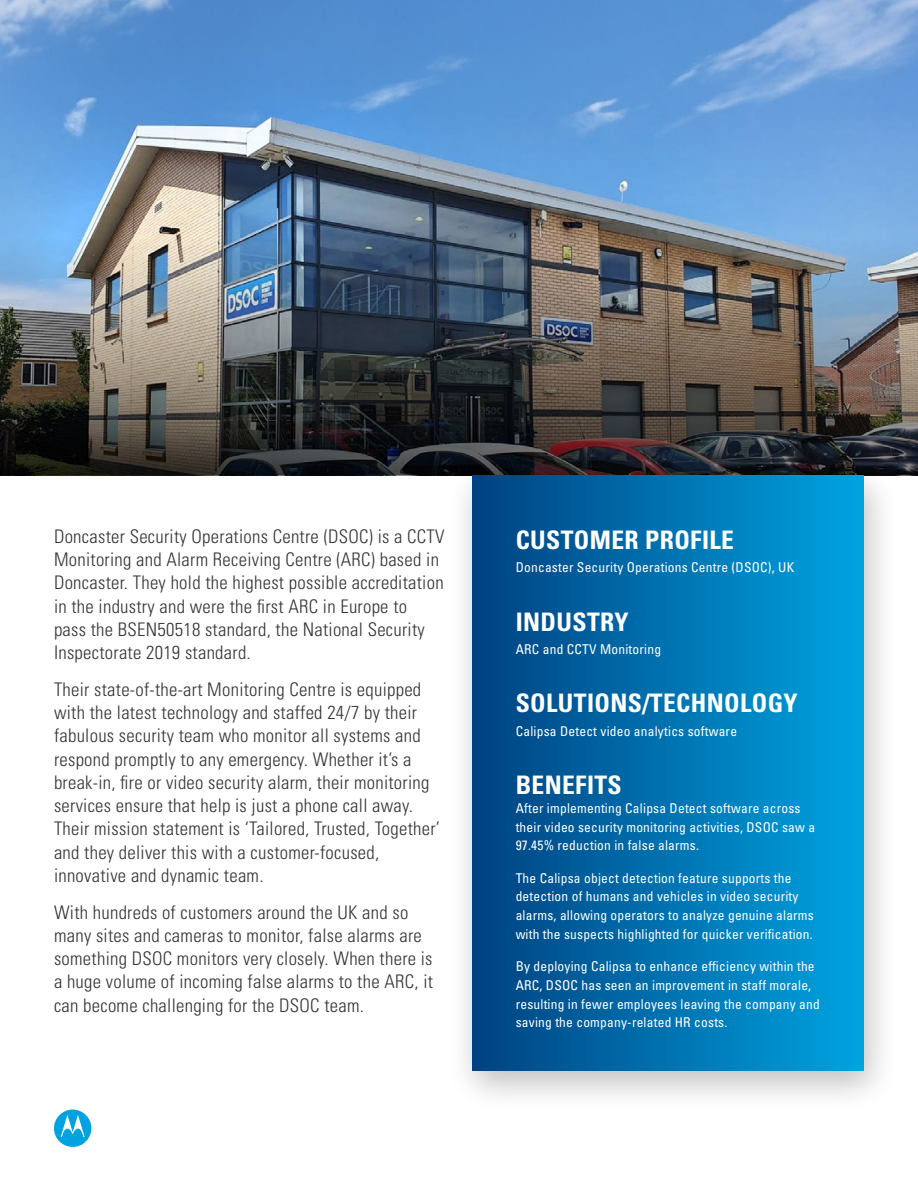
<style>
.page{position:relative;width:918px;height:1188px;background:#fff}
.page>*{position:absolute;margin:0;border:0;box-sizing:border-box;transform-origin:0 0}
.t1{font:700 condensed 25.5px "Univers LT Std";letter-spacing:.015em;color:#fff}
.t2{font:300 condensed 18.75px/23.2px "Univers LT Std";letter-spacing:.015em;color:#343434}
.t3{font:condensed 13.5px/18.8px "Univers LT Std";letter-spacing:.015em;color:#fff}
</style>
<div class="page">
<img style="left:0;top:0;width:918px;height:238px">
<img style="left:0;top:238px;width:918px;height:237px">
<div style="left:447px;top:458px;width:452px;height:656px;background:#000;opacity:.25"></div>
<div style="left:472px;top:475px;width:392px;height:596px;background:linear-gradient(to right,#004180,#00a3e0)"></div>
<svg style="left:54px;top:1110px;width:37px;height:37px"></svg>
<p class="t2" style="left:54px;top:525px;width:392px">Doncaster Security Operations Centre (DSOC) is a CCTV Monitoring and Alarm Receiving Centre (ARC) based in Doncaster. They hold the highest possible accreditation in the industry and were the first ARC in Europe to<br>pass the BSEN50518 standard, the National Security Inspectorate 2019 standard.</p>
<p class="t2" style="left:54px;top:678px;width:388px">Their state-of-the-art Monitoring Centre is equipped with the latest technology and staffed 24/7 by their fabulous security team who monitor all systems and respond promptly to any emergency. Whether it’s a break-in, fire or video security alarm, their monitoring services ensure that help is just a phone call away.<br>Their mission statement is ‘Tailored, Trusted, Together’ and they deliver this with a customer-focused, innovative and dynamic team.</p>
<p class="t2" style="left:54px;top:900px;width:381px">With hundreds of customers around the UK and so many sites and cameras to monitor, false alarms are something DSOC monitors very closely. When there is a huge volume of incoming false alarms to the ARC, it can become challenging for the DSOC team.</p>
<h1 class="t1" style="left:516px;top:524px;width:220px">CUSTOMER PROFILE</h1>
<p class="t3" style="left:516px;top:558px;width:280px">Doncaster Security Operations Centre (DSOC), UK</p>
<h1 class="t1" style="left:516px;top:606px;width:114px">INDUSTRY</h1>
<p class="t3" style="left:516px;top:639px;width:147px">ARC and CCTV Monitoring</p>
<h1 class="t1" style="left:516px;top:688px;width:284px">SOLUTIONS/TECHNOLOGY</h1>
<p class="t3" style="left:516px;top:721px;width:223px">Calipsa Detect video analytics software</p>
<h1 class="t1" style="left:516px;top:769px;width:108px">BENEFITS</h1>
<p class="t3" style="left:516px;top:798px;width:301px">After implementing Calipsa Detect software across their video security monitoring activities, DSOC saw a<br>97.45% reduction in false alarms.</p>
<p class="t3" style="left:516px;top:868px;width:300px">The Calipsa object detection feature supports the detection of humans and vehicles in video security alarms, allowing operators to analyze genuine alarms with the suspects highlighted for quicker verification.</p>
<p class="t3" style="left:516px;top:957px;width:306px">By deploying Calipsa to enhance efficiency within the ARC, DSOC has seen an improvement in staff morale, resulting in fewer employees leaving the company and saving the company-related HR costs.</p>
</div>
